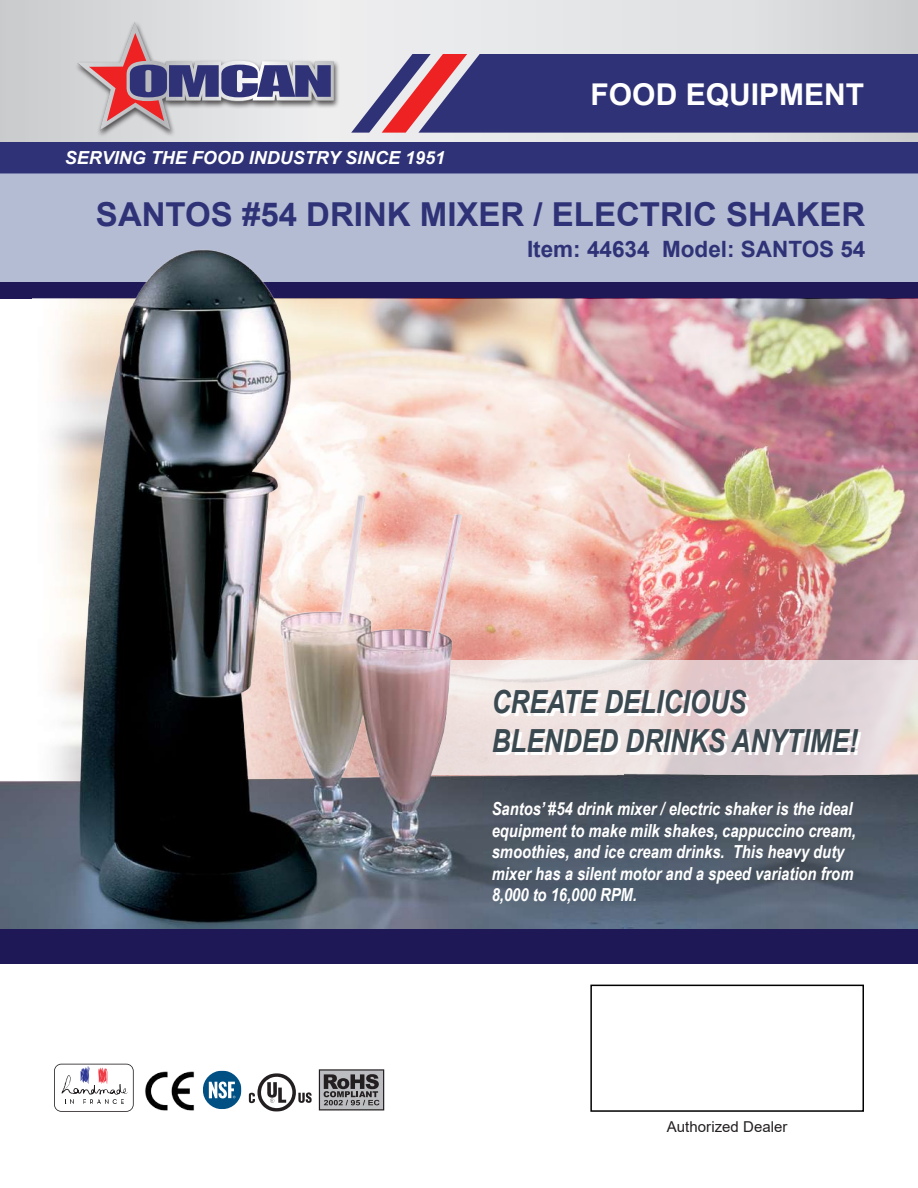
<style>
.page{position:relative;width:918px;height:1188px;background:#fff}
.page>*{position:absolute;margin:0;border:0;box-sizing:border-box;transform-origin:0 0}
.t1{font:700 33px "Arial";color:#2f3276}
.t2{font:italic 700 31.8px/38.2px "Arial Narrow";color:#3b4950}
.t3{font:700 30px "Arial";color:#fff}
.t4{font:700 22.5px "Arial";color:#2f3276}
.t5{font:italic 700 18px/21.6px "Arial Narrow";color:#fff}
.t6{font:italic 700 18px "Arial";color:#fff}
.t7{font:15px "Arial";letter-spacing:.005em;color:#231f20}
</style>
<div class="page">
<svg style="left:0;top:0;width:918px;height:143px;background:#dadbde"></svg>
<div style="left:0;top:143px;width:918px;height:32px;background:#2f3276"></div>
<svg style="left:351px;top:54px;width:567px;height:79px;background:#4a447e"></svg>
<div style="left:74px;top:20px;width:266px;height:118px;background:#231f20;opacity:.75"></div>
<svg style="left:77px;top:22px;width:257px;height:109px;background:#b8aebb"></svg>
<div style="left:0;top:173px;width:918px;height:110px;background:#b4bcd4"></div>
<div style="left:590px;top:985px;width:274px;height:127px;border:2px solid #000"></div>
<div style="left:0;top:283px;width:918px;height:16px;background:#1f1857"></div>
<img style="left:145px;top:1071px;width:49px;height:39px">
<div style="left:203px;top:1071px;width:38px;height:38px;background:#015084;border-radius:50%"></div>
<svg style="left:209px;top:1082px;width:26px;height:16px"></svg>
<svg style="left:249px;top:1073px;width:63px;height:39px"></svg>
<svg style="left:319px;top:1069px;width:65px;height:41px;background:#818082"></svg>
<svg style="left:54px;top:1064px;width:80px;height:48px"></svg>
<div style="left:0;top:928px;width:918px;height:36px;background:#1f1857"></div>
<img style="left:630px;top:299px;width:288px;height:362px">
<svg style="left:630px;top:661px;width:288px;height:109px;background:#e3d3d5"></svg>
<img style="left:0;top:239px;width:630px;height:690px">
<img style="left:625px;top:770px;width:169px;height:159px">
<img style="left:794px;top:770px;width:124px;height:159px">
<p class="t6" style="left:65px;top:146px;width:382px">SERVING THE FOOD INDUSTRY SINCE 1951</p>
<h3 class="t3" style="left:591px;top:73px;width:275px">FOOD EQUIPMENT</h3>
<h1 class="t1" style="left:96px;top:191px;width:771px">SANTOS #54 DRINK MIXER / ELECTRIC SHAKER</h1>
<p class="t4" style="left:527px;top:233px;width:340px">Item: 44634 Model: SANTOS 54</p>
<h2 class="t2" style="left:492px;top:682px;width:368px">CREATE DELICIOUS<br>BLENDED DRINKS ANYTIME!</h2>
<p class="t5" style="left:492px;top:797px;width:366px">Santos’ #54 drink mixer / electric shaker is the ideal equipment to make milk shakes, cappuccino cream, smoothies, and ice cream drinks. This heavy duty mixer has a silent motor and a speed variation from 8,000 to 16,000 RPM.</p>
<p class="t7" style="left:667px;top:1117px;width:122px">Authorized Dealer</p>
</div>
